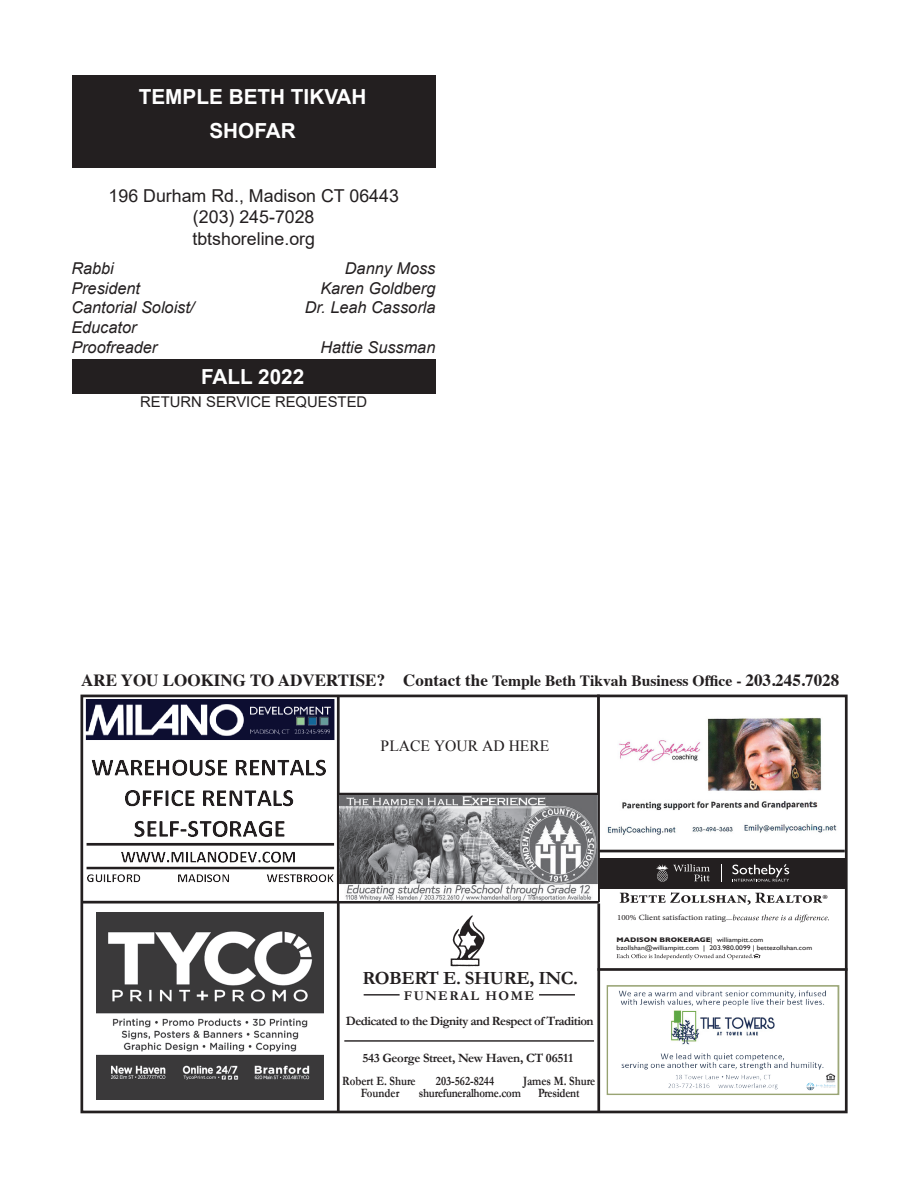
<style>
.page{position:relative;width:918px;height:1188px;background:#fff}
.page>*{position:absolute;margin:0;border:0;box-sizing:border-box;transform-origin:0 0}
.t1{font:700 20.7px/34px "Arial";color:#fff;text-align:center}
.t2{font:700 18.75px "Garamond";letter-spacing:-.02em;color:#231f20}
.t3{font:17.85px/21.3px "Arial";color:#231f20;text-align:center}
.t4{font:700 17.1px "Times";color:#231f20}
.t5{font:italic 16.35px/19.5px "Arial";color:#231f20}
.t6{font:700 15.6px "Times";color:#231f20}
.t7{font:15.6px "Times New Roman";color:#211d1e}
.t8{font:700 15.45px "Minion Pro";color:#231f20;scale:1.12 1}
.t9{font:14.85px "Arial";color:#231f20}
.t10{font:700 13.5px "Garamond";letter-spacing:.11em;color:#231f20}
.t11{font:700 12.75px/22.6px "Garamond";letter-spacing:-.02em;color:#231f20}
.t12{font:700 12.75px "Garamond";letter-spacing:-.04em;color:#231f20}
.t13{font:700 12.75px "Garamond";color:#231f20;scale:.85 1}
.t14{font:700 12.75px "Garamond";letter-spacing:-.02em;color:#231f20;scale:.85 1}
.t15{font:8.55px "Impact";color:#231f20}
.t16{font:7.95px "Minion Pro";color:#231f20;scale:1.12 1}
.t17{font:6.75px/8.1px "Gill Sans";color:#231f20;scale:1.12 1}
.t18{font:700 6.75px "Gill Sans";color:#231f20;scale:1.12 1}
.s1{font-size:17.1px}
.s2{font-weight:700}
.s3{font-weight:400}
</style>
<div class="page">
<div style="left:72px;top:75px;width:363px;height:93px;background:#231f20"></div>
<div style="left:72px;top:359px;width:363px;height:35px;background:#231f20"></div>
<hr style="left:597px;top:904px;width:3px;height:209px;background:#231f20">
<hr style="left:82px;top:901px;width:517px;height:3px;background:#231f20">
<hr style="left:337px;top:695px;width:3px;height:417px;background:#231f20">
<div style="left:80px;top:695px;width:768px;height:418px;border:3px solid #231f20"></div>
<hr style="left:597px;top:968px;width:250px;height:3px;background:#231f20">
<hr style="left:338px;top:793px;width:261px;height:2px;background:#231f20">
<hr style="left:597px;top:695px;width:3px;height:207px;background:#231f20">
<img style="left:450px;top:915px;width:35px;height:52px">
<hr style="left:364px;top:994px;width:36px;height:2px;background:#231f20">
<hr style="left:539px;top:994px;width:36px;height:2px;background:#231f20">
<hr style="left:344px;top:1040px;width:250px;height:2px;background:#231f20">
<div style="left:598px;top:859px;width:249px;height:30px;background:#231f20"></div>
<svg style="left:616px;top:864px;width:213px;height:96px"></svg>
<hr style="left:597px;top:850px;width:248px;height:2px;background:#231f20">
<img style="left:97px;top:912px;width:226px;height:187px">
<img style="left:339px;top:796px;width:258px;height:104px">
<img style="left:607px;top:985px;width:233px;height:110px">
<img style="left:85px;top:700px;width:250px;height:204px">
<img style="left:607px;top:717px;width:230px;height:119px">
<p class="t1" style="left:139px;top:80px;width:229px">TEMPLE BETH TIKVAH<br>SHOFAR</p>
<p class="t3" style="left:109px;top:185px;width:292px">196 Durham Rd., Madison CT 06443 (203) 245-7028<br>tbtshoreline.org</p>
<p class="t5" style="left:71px;top:259px;width:125px">Rabbi<br>President<br>Cantorial Soloist/<br>Educator<br>Proofreader</p>
<p class="t5" style="left:305px;top:259px;width:132px;text-align:right">Danny Moss<br>Karen Goldberg<br>Dr. Leah Cassorla</p>
<p class="t5" style="left:320px;top:337px;width:117px">Hattie Sussman</p>
<p class="t1" style="left:201px;top:360px;width:105px">FALL 2022</p>
<p class="t9" style="left:140px;top:391px;width:228px">RETURN SERVICE REQUESTED</p>
<p class="t4" style="left:81px;top:664px;width:306px">ARE YOU LOOKING TO ADVERTISE?</p>
<p class="t15" style="left:129px;top:674px;width:165px">DANCE CARDIO•CORE BARRE•STRENGTH TRAINING</p>
<p class="t6" style="left:403px;top:666px;width:437px"><span class="s1">Contact the</span> Temple Beth Tikvah Business Office - <span class="s1">203.245.7028</span></p>
<p class="t7" style="left:381px;top:735px;width:170px">PLACE YOUR AD HERE</p>
<p class="t2" style="left:363px;top:967px;width:217px">ROBERT E. SHURE, INC.</p>
<p class="t10" style="left:404px;top:988px;width:132px">FUNERAL HOME</p>
<p class="t12" style="left:346px;top:1013px;width:249px">Dedicated to the Dignity and Respect of Tradition</p>
<p class="t11" style="left:342px;top:1046px;width:232px;text-indent:20px">543 George Street, New Haven, CT 06511<br>Robert E. Shure</p>
<p class="t13" style="left:436px;top:1073px;width:70px">203-562-8244</p>
<p class="t13" style="left:523px;top:1073px;width:86px">James M. Shure</p>
<p class="t13" style="left:361px;top:1086px;width:47px">Founder</p>
<p class="t14" style="left:419px;top:1086px;width:122px">shurefuneralhome.com</p>
<p class="t14" style="left:538px;top:1086px;width:50px">President</p>
<p class="t16" style="left:617px;top:912px;width:104px">100% Client satisfaction rating...</p>
<p class="t17" style="left:617px;top:936px;width:176px"><span class="s2">MADISON BROKERAGE</span>| williampitt.com bzollshan@williampitt.com | 203.980.0099 | bettezollshan.com</p>
<p class="t18" style="left:617px;top:943px;width:132px">MADISON BROKERAGE<span class="s3">| williampitt.com</span></p>
<p class="t8" style="left:822px;top:889px;width:6px">®</p>
</div>
